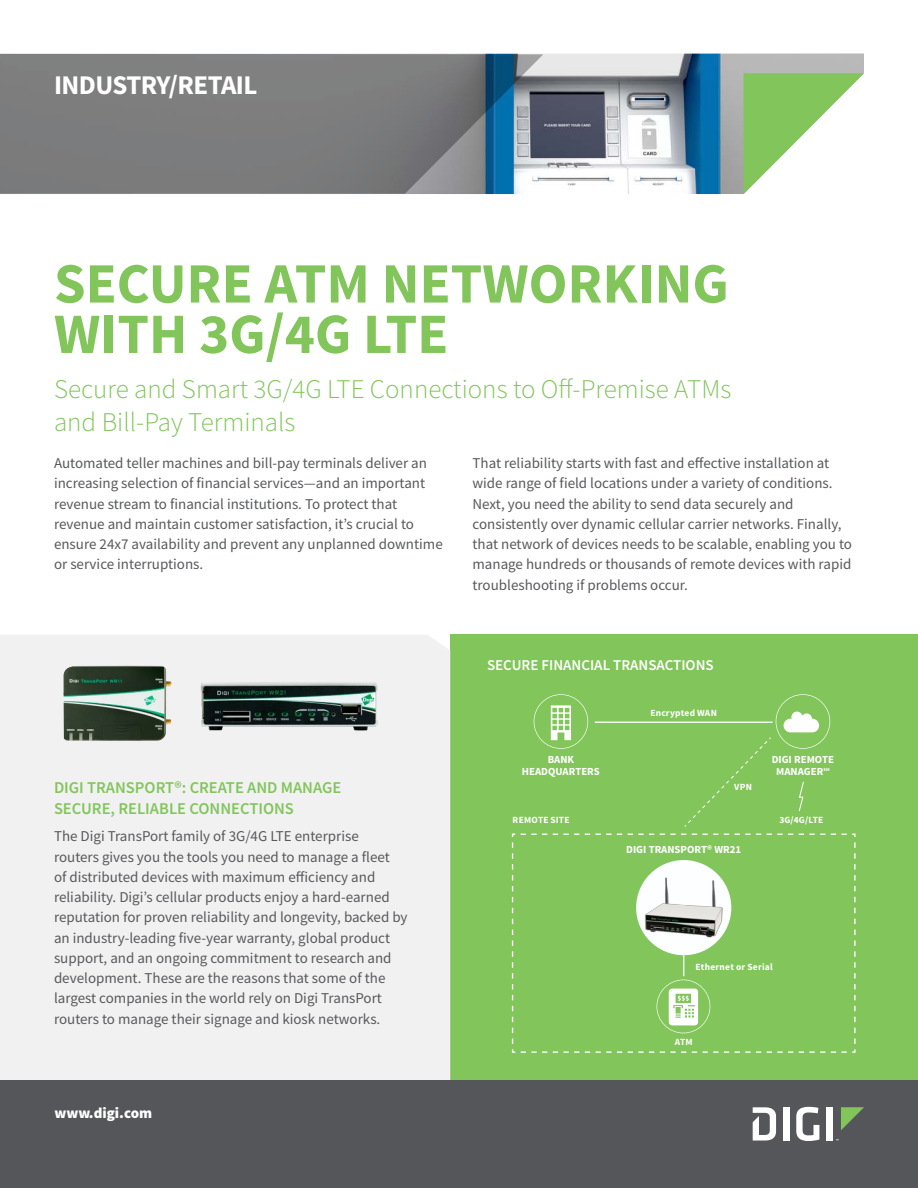
<style>
.page{position:relative;width:918px;height:1188px;background:#fff}
.page>*{position:absolute;margin:0;border:0;box-sizing:border-box;transform-origin:0 0}
.t1{font:700 57px/50.4px "Source Sans Pro";color:#82c55b}
.Product_Description{font:300 27px/33px "Source Sans Pro";color:#82c55b}
.t2{font:700 27px "Source Sans Pro";letter-spacing:-.02em;color:#fff}
.Bullets{font:600 16.5px/21px "Source Sans Pro";color:#82c55b}
.Body_Copy{font:15px/20.2px "Source Sans Pro";color:#58595b}
.Bullets-2{font:600 15px "Source Sans Pro";color:#fff}
.ft_pg_body_copy{font:900 15px "Source Sans Pro";color:#fff}
.t3{font:700 10.8px/12.1px "Source Sans Pro";color:#fff;text-align:center}
.t4{font:700 9.45px "Source Sans Pro";letter-spacing:.02em;color:#fff}
.t5{font:700 4.65px "Source Sans Pro";color:#fff}
</style>
<div class="page">
<div style="left:450px;top:634px;width:468px;height:494px;background:#82c55b"></div>
<div style="left:0;top:635px;width:450px;height:445px;background:#f1f1f2"></div>
<div style="left:0;top:1080px;width:918px;height:108px;background:#55565a"></div>
<img style="left:543px;top:54px;width:321px;height:140px">
<svg style="left:744px;top:73px;width:120px;height:121px"></svg>
<svg style="left:0;top:54px;width:543px;height:140px;fill:#7b7c7e"></svg>
<div style="left:783px;top:1107px;width:6px;height:34px;background:#fff"></div>
<svg style="left:796px;top:1107px;width:23px;height:34px"></svg>
<div style="left:826px;top:1107px;width:7px;height:34px;background:#fff"></div>
<svg style="left:841px;top:1107px;width:23px;height:23px"></svg>
<svg style="left:753px;top:1107px;width:23px;height:34px"></svg>
<svg style="left:511px;top:694px;width:345px;height:359px"></svg>
<img style="left:63px;top:666px;width:63px;height:73px">
<img style="left:185px;top:668px;width:207px;height:81px">
<p class="t2" style="left:54px;top:67px;width:205px">INDUSTRY/RETAIL</p>
<p class="t1" style="left:54px;top:261px;width:676px">SECURE ATM NETWORKING<br>WITH 3G/4G LTE</p>
<p class="Product_Description" style="left:54px;top:373px;width:679px">Secure and Smart 3G/4G LTE Connections to Off-Premise ATMs and Bill-Pay Terminals</p>
<p class="Body_Copy" style="left:54px;top:453px;width:390px">Automated teller machines and bill-pay terminals deliver an increasing selection of financial services—and an important revenue stream to financial institutions. To protect that revenue and maintain customer satisfaction, it’s crucial to ensure 24x7 availability and prevent any unplanned downtime or service interruptions.</p>
<p class="Body_Copy" style="left:472px;top:453px;width:381px">That reliability starts with fast and effective installation at wide range of field locations under a variety of conditions.<br>Next, you need the ability to send data securely and consistently over dynamic cellular carrier networks. Finally, that network of devices needs to be scalable, enabling you to manage hundreds or thousands of remote devices with rapid troubleshooting if problems occur.</p>
<p class="Bullets-2" style="left:487px;top:655px;width:228px">SECURE FINANCIAL TRANSACTIONS</p>
<p class="Bullets" style="left:54px;top:777px;width:289px">DIGI TRANSPORT®: CREATE AND MANAGE<br>SECURE, RELIABLE CONNECTIONS</p>
<p class="Body_Copy" style="left:54px;top:826px;width:355px">The Digi TransPort family of 3G/4G LTE enterprise routers gives you the tools you need to manage a fleet<br>of distributed devices with maximum efficiency and reliability. Digi’s cellular products enjoy a hard-earned reputation for proven reliability and longevity, backed by an industry-leading five-year warranty, global product support, and an ongoing commitment to research and development. These are the reasons that some of the largest companies in the world rely on Digi TransPort routers to manage their signage and kiosk networks.</p>
<p class="ft_pg_body_copy" style="left:55px;top:1103px;width:99px">www.digi.com</p>
<p class="t3" style="left:522px;top:753px;width:80px">BANK<br>HEADQUARTERS</p>
<p class="t4" style="left:513px;top:814px;width:58px">REMOTE SITE</p>
<p class="t4" style="left:651px;top:707px;width:68px">Encrypted WAN</p>
<p class="t4" style="left:734px;top:781px;width:19px">VPN</p>
<p class="t3" style="left:626px;top:843px;width:116px">DIGI TRANSPORT® WR21</p>
<p class="t3" style="left:772px;top:753px;width:64px">DIGI REMOTE<br>MANAGER</p>
<p class="t5" style="left:823px;top:766px;width:8px">SM</p>
<p class="t4" style="left:779px;top:814px;width:45px">3G/4G/LTE</p>
<p class="t4" style="left:696px;top:961px;width:79px">Ethernet or Serial</p>
<p class="t4" style="left:675px;top:1035px;width:19px">ATM</p>
</div>
